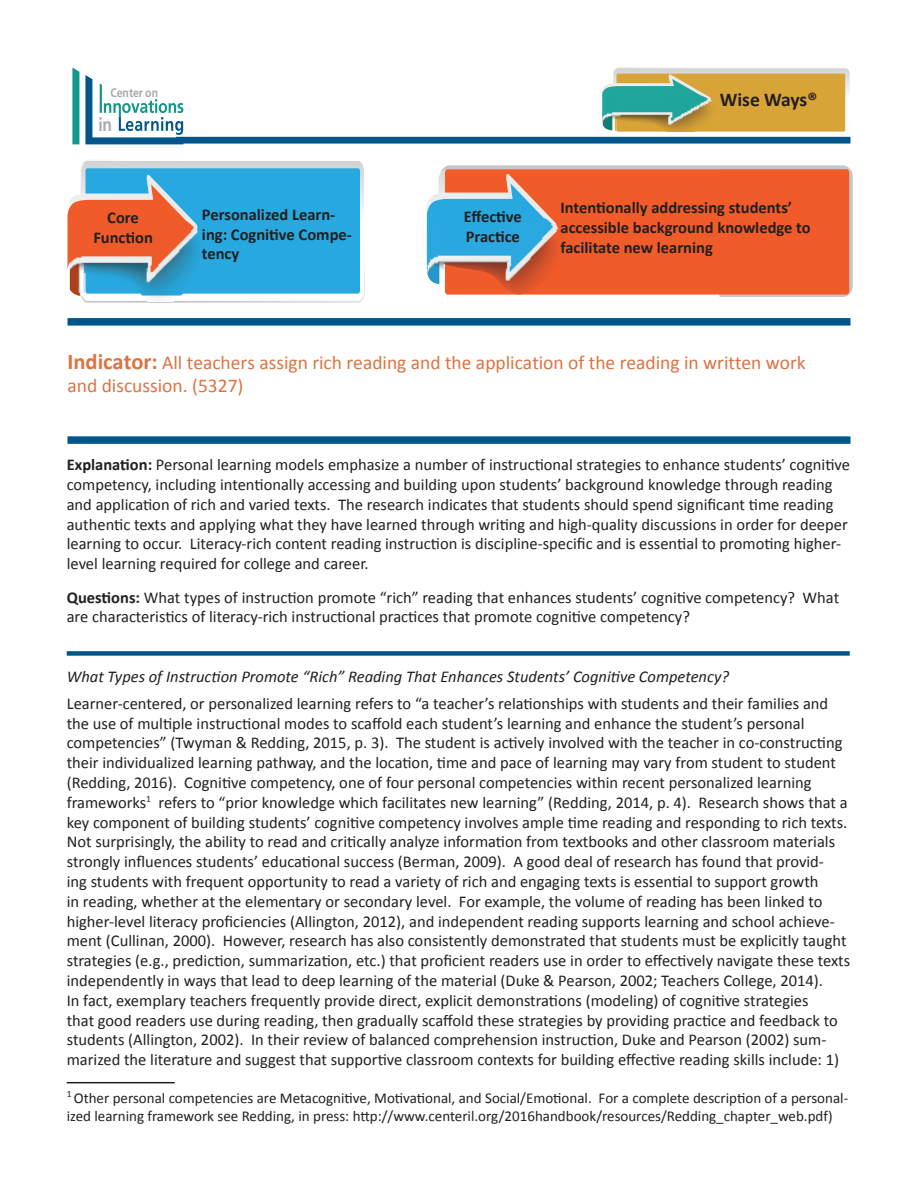
<style>
.page{position:relative;width:918px;height:1188px;background:#fff}
.page>*{position:absolute;margin:0;border:0;box-sizing:border-box;transform-origin:0 0}
.t1{font:19.5px/23.2px "Calibri";color:#db7342}
.t2{font:700 19.5px "Calibri";letter-spacing:-.005em;color:#231f20}
.t3{font:700 18.6px "Frutiger LT";color:#a8a9ad;scale:.85 1}
.t4{font:16.5px/19.8px "Calibri";color:#231f20}
.t5{font:700 16.5px/19.8px "Calibri";color:#231f20}
.references{font:italic 16.5px "Calibri";color:#231f20}
.t6{font:15px/18px "Calibri";color:#231f20}
.t7{font:700 12.45px "Frutiger LT";color:#a8a9ad;scale:.85 1}
.s1{font-weight:700;font-size:22.5px}
.s2{font-weight:700}
</style>
<div class="page">
<svg style="left:603px;top:68px;width:247px;height:64px;background:#d2af5c"></svg>
<img style="left:603px;top:91px;width:114px;height:41px">
<svg style="left:67px;top:160px;width:298px;height:143px;background:#5cafd4"></svg>
<img style="left:70px;top:220px;width:135px;height:83px">
<svg style="left:443px;top:165px;width:410px;height:132px;background:#cbcacb"></svg>
<div style="left:445px;top:169px;width:404px;height:126px;background:#f15b2a;border-radius:3px"></div>
<svg style="left:427px;top:169px;width:293px;height:128px"></svg>
<img style="left:427px;top:209px;width:138px;height:88px">
<div style="left:68px;top:318px;width:782px;height:8px;background:#00558b"></div>
<div style="left:67px;top:436px;width:783px;height:8px;background:#00558b"></div>
<svg style="left:72px;top:68px;width:7px;height:76px"></svg>
<svg style="left:85px;top:75px;width:98px;height:69px"></svg>
<div style="left:176px;top:137px;width:674px;height:7px;background:#00558b"></div>
<div style="left:67px;top:651px;width:783px;height:5px;background:#00558b"></div>
<hr style="left:67px;top:1082px;width:108px;height:1px;background:#231f20">
<p class="t7" style="left:110px;top:85px;width:58px">Center on</p>
<p class="t3" style="left:98px;top:114px;width:18px">in</p>
<p class="t2" style="left:720px;top:87px;width:99px">Wise Ways®</p>
<p class="t5" style="left:202px;top:204px;width:151px">Personalized Learn&shy;ing: Cognitive Compe&shy;tency</p>
<p class="t5" style="left:561px;top:198px;width:252px">Intentionally addressing students’ accessible background knowledge to facilitate new learning</p>
<p class="t5" style="left:93px;top:208px;width:61px;text-align:center">Core<br>Function</p>
<p class="t5" style="left:464px;top:207px;width:60px">Effective<br>Practice</p>
<p class="t1" style="left:67px;top:350px;width:740px"><span class="s1">Indicator:</span> All teachers assign rich reading and the application of the reading in written work and discussion. (5327)</p>
<p class="t4" style="left:67px;top:455px;width:785px"><span class="s2">Explanation:</span> Personal learning models emphasize a number of instructional strategies to enhance students’ cognitive competency, including intentionally accessing and building upon students’ background knowledge through reading and application of rich and varied texts. The research indicates that students should spend significant time reading authentic texts and applying what they have learned through writing and high-quality discussions in order for deeper learning to occur. Literacy-rich content reading instruction is discipline-specific and is essential to promoting higher&shy;level learning required for college and career.</p>
<p class="t4" style="left:67px;top:587px;width:774px"><span class="s2">Questions:</span> What types of instruction promote “rich” reading that enhances students’ cognitive competency? What are characteristics of literacy-rich instructional practices that promote cognitive competency?</p>
<p class="references" style="left:67px;top:666px;width:664px">What Types of Instruction Promote “Rich” Reading That Enhances Students’ Cognitive Competency?</p>
<p class="t4" style="left:67px;top:693px;width:785px">Learner-centered, or personalized learning refers to “a teacher’s relationships with students and their families and the use of multiple instructional modes to scaffold each student’s learning and enhance the student’s personal competencies” (Twyman &amp; Redding, 2015, p. 3). The student is actively involved with the teacher in co-constructing their individualized learning pathway, and the location, time and pace of learning may vary from student to student (Redding, 2016). Cognitive competency, one of four personal competencies within recent personalized learning frameworks<sup>1</sup> refers to “prior knowledge which facilitates new learning” (Redding, 2014, p. 4). Research shows that a key component of building students’ cognitive competency involves ample time reading and responding to rich texts.<br>Not surprisingly, the ability to read and critically analyze information from textbooks and other classroom materials strongly influences students’ educational success (Berman, 2009). A good deal of research has found that provid-<br>ing students with frequent opportunity to read a variety of rich and engaging texts is essential to support growth<br>in reading, whether at the elementary or secondary level. For example, the volume of reading has been linked to higher-level literacy proficiencies (Allington, 2012), and independent reading supports learning and school achieve&shy;ment (Cullinan, 2000). However, research has also consistently demonstrated that students must be explicitly taught strategies (e.g., prediction, summarization, etc.) that proficient readers use in order to effectively navigate these texts independently in ways that lead to deep learning of the material (Duke &amp; Pearson, 2002; Teachers College, 2014).<br>In fact, exemplary teachers frequently provide direct, explicit demonstrations (modeling) of cognitive strategies<br>that good readers use during reading, then gradually scaffold these strategies by providing practice and feedback to students (Allington, 2002). In their review of balanced comprehension instruction, Duke and Pearson (2002) sum&shy;marized the literature and suggest that supportive classroom contexts for building effective reading skills include: 1)</p>
<p class="t6" style="left:67px;top:1089px;width:783px"><sup>1</sup> Other personal competencies are Metacognitive, Motivational, and Social/Emotional. For a complete description of a personal&shy;ized learning framework see Redding, in press: http://www.centeril.org/2016handbook/resources/Redding_chapter_web.pdf)</p>
</div>
